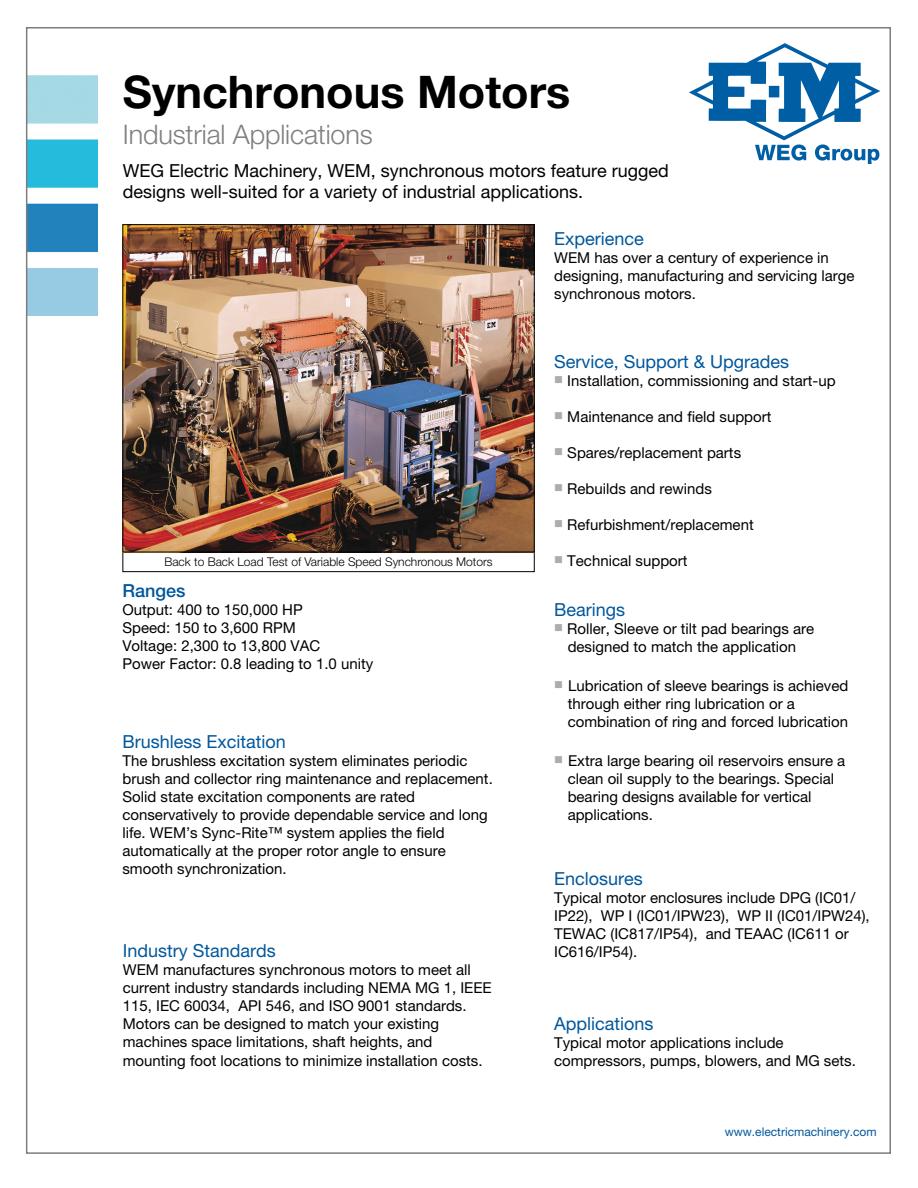
<style>
.page{position:relative;width:918px;height:1188px;background:#fff}
.page>*{position:absolute;margin:0;border:0;box-sizing:border-box;transform-origin:0 0}
.t1{font:700 45px "Helvetica Neue LT Pro";color:#000}
.t2{font:300 27px "Helvetica Neue LT Pro";letter-spacing:-.005em;color:#808080}
.t3{font:18px/21.6px "Helvetica Neue LT Pro";color:#000}
.t4{font:18px "Helvetica Neue LT Pro";color:#00579c}
.t5{font:500 18px "Helvetica Neue LT Pro";color:#00579c}
.t6{font:15px/18px "Helvetica Neue LT Pro";color:#000}
.t7{font:300 12px "Helvetica Neue LT Pro";color:#000}
.t8{font:12px "Helvetica Neue LT Pro";color:#00579c}
.s1{color:#acacac}
</style>
<div class="page">
<img style="left:29px;top:76px;width:69px;height:240px">
<svg style="left:689px;top:43px;width:191px;height:121px"></svg>
<div style="left:122px;top:552px;width:413px;height:20px;border:1px solid #000"></div>
<img style="left:124px;top:226px;width:409px;height:324px">
<div style="left:122px;top:224px;width:413px;height:328px;border:1px solid #000"></div>
<h1 class="t1" style="left:123px;top:64px;width:449px">Synchronous Motors</h1>
<h2 class="t2" style="left:123px;top:118px;width:252px">Industrial Applications</h2>
<p class="t3" style="left:123px;top:159px;width:548px">WEG Electric Machinery, WEM, synchronous motors feature rugged designs well-suited for a variety of industrial applications.</p>
<p class="t4" style="left:554px;top:228px;width:91px">Experience</p>
<p class="t6" style="left:554px;top:248px;width:302px">WEM has over a century of experience in designing, manufacturing and servicing large synchronous motors.</p>
<p class="t4" style="left:554px;top:350px;width:237px">Service, Support &amp; Upgrades</p>
<p class="t6" style="left:554px;top:371px;width:283px"><span class="s1">■</span> Installation, commissioning and start-up</p>
<p class="t6" style="left:554px;top:407px;width:219px"><span class="s1">■</span> Maintenance and field support</p>
<p class="t6" style="left:554px;top:443px;width:189px"><span class="s1">■</span> Spares/replacement parts</p>
<p class="t6" style="left:554px;top:479px;width:159px"><span class="s1">■</span> Rebuilds and rewinds</p>
<p class="t6" style="left:554px;top:515px;width:201px"><span class="s1">■</span> Refurbishment/replacement</p>
<p class="t6" style="left:554px;top:551px;width:135px"><span class="s1">■</span> Technical support</p>
<p class="t4" style="left:554px;top:598px;width:72px">Bearings</p>
<p class="t6" style="left:554px;top:619px;width:262px;text-align:center"><span class="s1">■</span> Roller, Sleeve or tilt pad bearings are designed to match the application</p>
<p class="t6" style="left:568px;top:676px;width:282px;text-indent:-13px"><span class="s1">■</span> Lubrication of sleeve bearings is achieved through either ring lubrication or a combination of ring and forced lubrication</p>
<p class="t6" style="left:568px;top:751px;width:279px;text-indent:-13px"><span class="s1">■</span> Extra large bearing oil reservoirs ensure a clean oil supply to the bearings. Special bearing designs available for vertical applications.</p>
<p class="t7" style="left:164px;top:555px;width:330px">Back to Back Load Test of Variable Speed Synchronous Motors</p>
<p class="t5" style="left:122px;top:580px;width:65px">Ranges</p>
<p class="t6" style="left:122px;top:601px;width:252px">Output: 400 to 150,000 HP<br>Speed: 150 to 3,600 RPM<br>Voltage: 2,300 to 13,800 VAC<br>Power Factor: 0.8 leading to 1.0 unity</p>
<p class="t4" style="left:122px;top:731px;width:165px">Brushless Excitation</p>
<p class="t6" style="left:122px;top:751px;width:372px">The brushless excitation system eliminates periodic brush and collector ring maintenance and replacement.<br>Solid state excitation components are rated conservatively to provide dependable service and long life. WEM’s Sync-Rite™ system applies the field automatically at the proper rotor angle to ensure smooth synchronization.</p>
<p class="t4" style="left:554px;top:868px;width:90px">Enclosures</p>
<p class="t6" style="left:554px;top:888px;width:317px">Typical motor enclosures include DPG (IC01/<br>IP22), WP I (IC01/IPW23), WP II (IC01/IPW24),<br>TEWAC (IC817/IP54), and TEAAC (IC611 or</p>
<p class="t4" style="left:123px;top:940px;width:155px">Industry Standards</p>
<p class="t6" style="left:554px;top:942px;width:85px">IC616/IP54).</p>
<p class="t6" style="left:123px;top:960px;width:370px">WEM manufactures synchronous motors to meet all current industry standards including NEMA MG 1, IEEE 115, IEC 60034, API 546, and ISO 9001 standards.<br>Motors can be designed to match your existing machines space limitations, shaft heights, and</p>
<p class="t6" style="left:123px;top:1052px;width:361px">mounting foot locations to minimize installation costs.</p>
<p class="t4" style="left:554px;top:1013px;width:101px">Applications</p>
<p class="t6" style="left:554px;top:1033px;width:303px">Typical motor applications include compressors, pumps, blowers, and MG sets.</p>
<p class="t8" style="left:725px;top:1125px;width:153px">www.electricmachinery.com</p>
</div>
